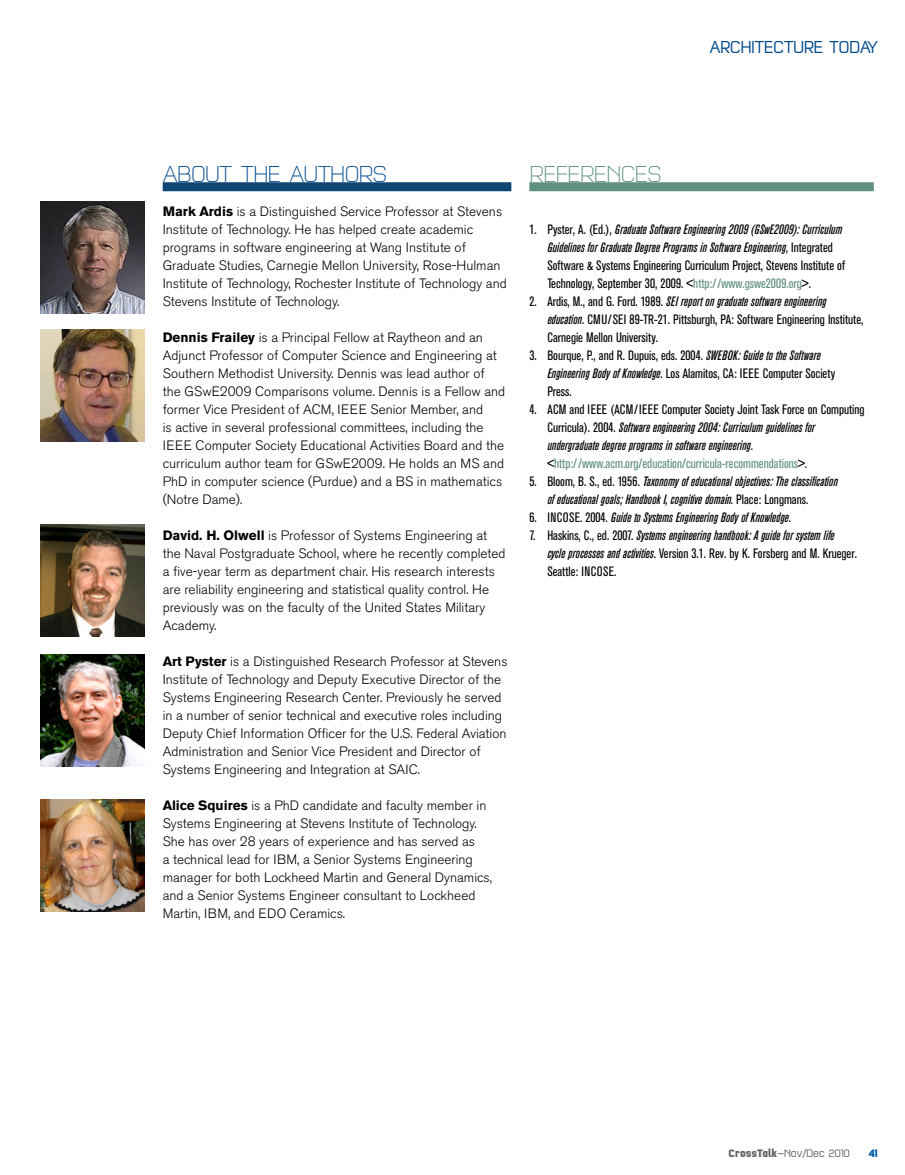
<style>
.page{position:relative;width:905px;height:1175px;background:#fff}
.page>*{position:absolute;margin:0;border:0;box-sizing:border-box;transform-origin:0 0}
.Subhead{font:200 24px "Q Type Comp";color:#004a8d}
.Subhead-2{font:200 24px "Q Type Comp";color:#609080}
.t1{font:300 18px "Q Type Comp";color:#004a8d}
.Body_Text{font:300 13.5px/18px "Akzidenz Grotesk BE";color:#000}
.t2{font:condensed 13.5px/18px "Akzidenz Grotesk BE";color:#000}
.t3{font:italic 500 condensed 13.5px/18px "Akzidenz Grotesk BE";color:#000}
.t4{font:300 11.25px "Q Type Comp";color:#626366}
.t5{font:700 11.25px "Q Type Comp";color:#005ea7}
.s1{font-weight:700}
.s2{font-weight:500;font-style:italic}
.s3{color:#609080}
.s4{font-weight:400;font-style:normal}
.s5{font-weight:400;font-style:normal;color:#609080}
.s6{font-family:"Akzidenz Grotesk BE";font-weight:400}
</style>
<div class="page">
<div style="left:163px;top:182px;width:348px;height:9px;background:#0f4676"></div>
<div style="left:529px;top:182px;width:344px;height:9px;background:#609080"></div>
<img style="left:40px;top:201px;width:105px;height:113px">
<img style="left:40px;top:329px;width:105px;height:112px">
<img style="left:40px;top:524px;width:105px;height:113px">
<img style="left:40px;top:654px;width:105px;height:113px">
<img style="left:40px;top:799px;width:105px;height:112px">
<p class="Subhead" style="left:163px;top:160px;width:225px">ABOUT THE AUTHORS</p>
<p class="Subhead-2" style="left:530px;top:160px;width:133px">REFERENCES</p>
<p class="t1" style="left:709px;top:36px;width:170px">ARCHITECTURE TODAY</p>
<p class="Body_Text" style="left:163px;top:203px;width:345px"><span class="s1">Mark Ardis</span> is a Distinguished Service Professor at Stevens Institute of Technology. He has helped create academic programs in software engineering at Wang Institute of Graduate Studies, Carnegie Mellon University, Rose-Hulman Institute of Technology, Rochester Institute of Technology and Stevens Institute of Technology.</p>
<p class="Body_Text" style="left:163px;top:329px;width:344px"><span class="s1">Dennis Frailey</span> is a Principal Fellow at Raytheon and an Adjunct Professor of Computer Science and Engineering at Southern Methodist University. Dennis was lead author of the GSwE2009 Comparisons volume. Dennis is a Fellow and former Vice President of ACM, IEEE Senior Member, and<br>is active in several professional committees, including the IEEE Computer Society Educational Activities Board and the curriculum author team for GSwE2009. He holds an MS and PhD in computer science (Purdue) and a BS in mathematics (Notre Dame).</p>
<p class="Body_Text" style="left:163px;top:527px;width:344px"><span class="s1">David. H. Olwell</span> is Professor of Systems Engineering at the Naval Postgraduate School, where he recently completed a five-year term as department chair. His research interests are reliability engineering and statistical quality control. He previously was on the faculty of the United States Military Academy.</p>
<p class="Body_Text" style="left:163px;top:653px;width:346px"><span class="s1">Art Pyster</span> is a Distinguished Research Professor at Stevens Institute of Technology and Deputy Executive Director of the Systems Engineering Research Center. Previously he served in a number of senior technical and executive roles including Deputy Chief Information Officer for the U.S. Federal Aviation Administration and Senior Vice President and Director of Systems Engineering and Integration at SAIC.</p>
<p class="Body_Text" style="left:163px;top:797px;width:331px"><span class="s1">Alice Squires</span> is a PhD candidate and faculty member in Systems Engineering at Stevens Institute of Technology.<br>She has over 28 years of experience and has served as<br>a technical lead for IBM, a Senior Systems Engineering manager for both Lockheed Martin and General Dynamics, and a Senior Systems Engineer consultant to Lockheed Martin, IBM, and EDO Ceramics.</p>
<p class="t2" style="left:547px;top:221px;width:299px;text-indent:-18px">1. Pyster, A. (Ed.), <span class="s2">Graduate Software Engineering 2009 (GSwE2009): Curriculum Guidelines for Graduate Degree Programs in Software Engineering</span>, Integrated Software &amp; Systems Engineering Curriculum Project, Stevens Institute of Technology, September 30, 2009. &lt;<span class="s3">http://www.gswe2009.org</span>&gt;.</p>
<p class="t2" style="left:547px;top:293px;width:317px;text-indent:-18px">2. Ardis, M., and G. Ford. 1989. <span class="s2">SEI report on graduate software engineering education</span>. CMU/SEI 89-TR-21. Pittsburgh, PA: Software Engineering Institute,<br>Carnegie Mellon University.</p>
<p class="t2" style="left:547px;top:347px;width:289px;text-indent:-18px">3. Bourque, P., and R. Dupuis, eds. 2004. <span class="s2">SWEBOK: Guide to the Software<br>Engineering Body of Knowledge</span>. Los Alamitos, CA: IEEE Computer Society<br>Press.</p>
<p class="t3" style="left:547px;top:400px;width:319px;text-indent:-18px"><span class="s4">4. ACM and IEEE (ACM/IEEE Computer Society Joint Task Force on Computing Curricula). 2004.</span> Software engineering 2004: Curriculum guidelines for undergraduate degree programs in software engineering<span class="s4">. &lt;</span><span class="s5">http://www.acm.org/education/curricula-recommendations</span><span class="s4">&gt;.</span></p>
<p class="t3" style="left:547px;top:472px;width:292px;text-indent:-18px"><span class="s4">5. Bloom, B. S., ed. 1956.</span> Taxonomy of educational objectives: The classification of educational goals; Handbook I, cognitive domain<span class="s4">. Place: Longmans.</span></p>
<p class="t3" style="left:529px;top:508px;width:263px"><span class="s4">6. INCOSE. 2004.</span> Guide to Systems Engineering Body of Knowledge<span class="s4">.</span></p>
<p class="t2" style="left:547px;top:527px;width:311px;text-indent:-18px">7. Haskins, C., ed. 2007. <span class="s2">Systems engineering handbook: A guide for system life<br>cycle processes and activities</span>. Version 3.1. Rev. by K. Forsberg and M. Krueger.<br>Seattle: INCOSE.</p>
<p class="t4" style="left:728px;top:1146px;width:123px"><span class="s1">CrossTalk</span><span class="s6">—</span>Nov/Dec 2010</p>
<p class="t5" style="left:869px;top:1146px;width:10px">41</p>
</div>
